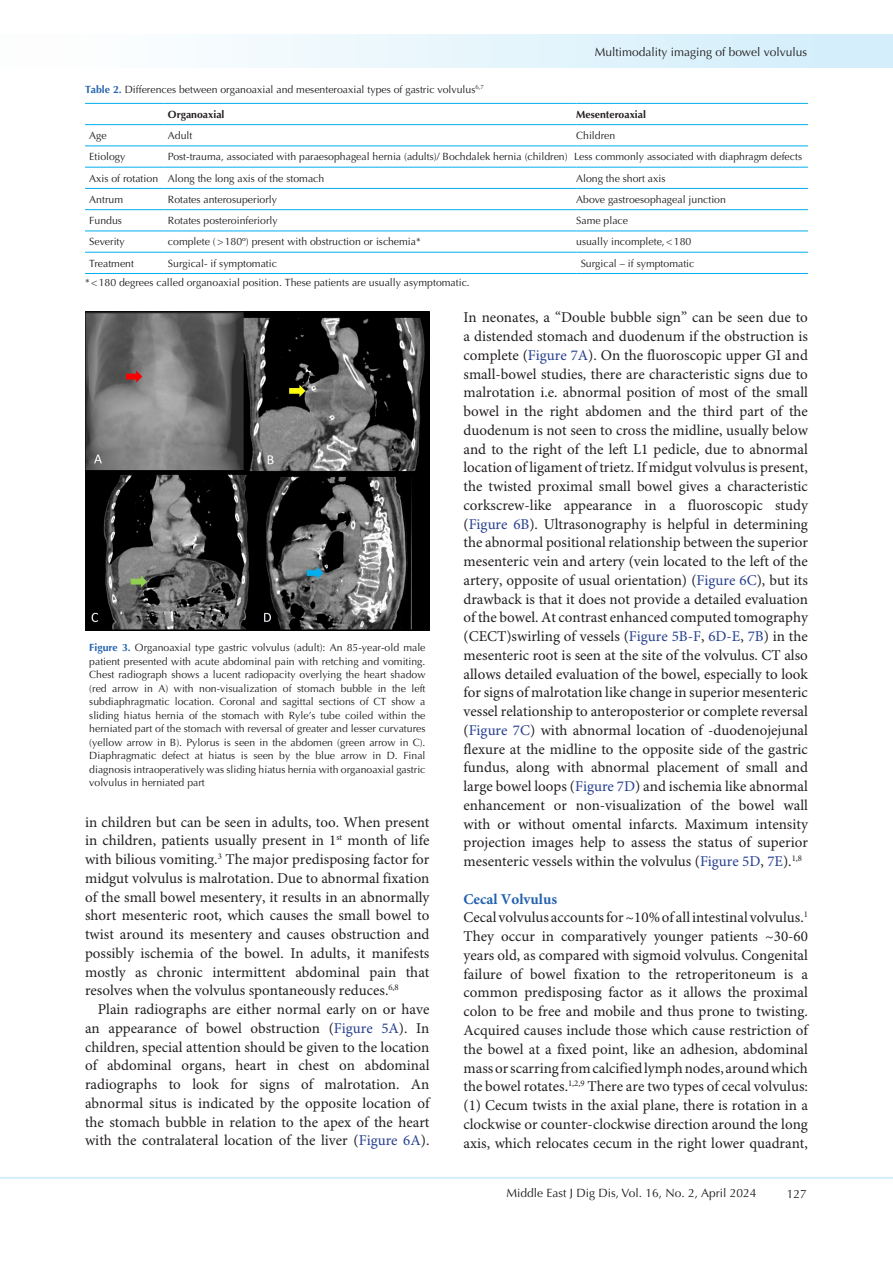
<style>
.page{position:relative;width:893px;height:1263px;background:#fff}
.page>*{position:absolute;margin:0;border:0;box-sizing:border-box;transform-origin:0 0}
.t1{font:15px/18.8px "Minion Pro";color:#231f20;text-align:justify}
.t2{font:700 15px "Minion Pro";color:#2261ae}
.t3{font:12px "Optima LT Std";color:#231f20}
.t4{font:10.5px/13.5px "Optima LT Std";color:#231f20;text-align:justify}
.t5{font:700 10.5px "Optima LT Std";color:#231f20}
.s1{font-weight:700;color:#2463b0}
.s2{color:#253f8e}
</style>
<div class="page">
<hr style="left:0;top:1177px;width:893px;height:2px;background:#d4effc">
<div style="left:0;top:35px;width:892px;height:33px;background:linear-gradient(to right,#fffffe,#d1eefb)"></div>
<hr style="left:85px;top:103px;width:79px;height:1px;background:#00aeef">
<hr style="left:164px;top:103px;width:408px;height:1px;background:#00aeef">
<hr style="left:576px;top:103px;width:232px;height:1px;background:#00aeef">
<hr style="left:85px;top:124px;width:79px;height:1px;background:#00aeef">
<hr style="left:164px;top:124px;width:408px;height:1px;background:#00aeef">
<hr style="left:576px;top:124px;width:232px;height:1px;background:#00aeef">
<hr style="left:85px;top:146px;width:79px;height:1px;background:#00aeef">
<hr style="left:164px;top:146px;width:408px;height:1px;background:#00aeef">
<hr style="left:576px;top:146px;width:232px;height:1px;background:#00aeef">
<hr style="left:85px;top:167px;width:79px;height:1px;background:#00aeef">
<hr style="left:164px;top:167px;width:408px;height:1px;background:#00aeef">
<hr style="left:576px;top:167px;width:232px;height:1px;background:#00aeef">
<hr style="left:85px;top:188px;width:79px;height:1px;background:#00aeef">
<hr style="left:164px;top:188px;width:408px;height:1px;background:#00aeef">
<hr style="left:576px;top:188px;width:232px;height:1px;background:#00aeef">
<hr style="left:85px;top:209px;width:79px;height:1px;background:#00aeef">
<hr style="left:164px;top:209px;width:408px;height:1px;background:#00aeef">
<hr style="left:576px;top:209px;width:232px;height:1px;background:#00aeef">
<hr style="left:85px;top:231px;width:79px;height:1px;background:#00aeef">
<hr style="left:164px;top:231px;width:408px;height:1px;background:#00aeef">
<hr style="left:576px;top:231px;width:232px;height:1px;background:#00aeef">
<hr style="left:85px;top:252px;width:79px;height:1px;background:#00aeef">
<hr style="left:164px;top:252px;width:408px;height:1px;background:#00aeef">
<hr style="left:576px;top:252px;width:232px;height:1px;background:#00aeef">
<hr style="left:85px;top:273px;width:79px;height:1px;background:#00aeef">
<hr style="left:164px;top:273px;width:408px;height:1px;background:#00aeef">
<hr style="left:576px;top:273px;width:232px;height:1px;background:#00aeef">
<img style="left:85px;top:311px;width:345px;height:320px">
<p class="t3" style="left:595px;top:45px;width:214px">Multimodality imaging of bowel volvulus</p>
<p class="t4" style="left:85px;top:83px;width:400px"><span class="s1">Table 2.</span> Differences between organoaxial and mesenteroaxial types of gastric volvulus<sup>6,7</sup></p>
<p class="t5" style="left:168px;top:108px;width:58px">Organoaxial</p>
<p class="t5" style="left:576px;top:108px;width:71px">Mesenteroaxial</p>
<p class="t4" style="left:89px;top:129px;width:19px">Age</p>
<p class="t4" style="left:168px;top:129px;width:26px">Adult</p>
<p class="t4" style="left:576px;top:129px;width:41px">Children</p>
<p class="t4" style="left:89px;top:150px;width:38px">Etiology</p>
<p class="t4" style="left:168px;top:150px;width:401px">Post-trauma, associated with paraesophageal hernia (adults)/ Bochdalek hernia (children)</p>
<p class="t4" style="left:574px;top:150px;width:230px">Less commonly associated with diaphragm defects</p>
<p class="t4" style="left:89px;top:171px;width:70px">Axis of rotation</p>
<p class="t4" style="left:168px;top:171px;width:158px">Along the long axis of the stomach</p>
<p class="t4" style="left:576px;top:171px;width:91px">Along the short axis</p>
<p class="t4" style="left:89px;top:193px;width:35px">Antrum</p>
<p class="t4" style="left:168px;top:193px;width:111px">Rotates anterosuperiorly</p>
<p class="t4" style="left:576px;top:193px;width:151px">Above gastroesophageal junction</p>
<p class="t4" style="left:89px;top:214px;width:34px">Fundus</p>
<p class="t4" style="left:168px;top:214px;width:111px">Rotates posteroinferiorly</p>
<p class="t4" style="left:576px;top:214px;width:53px">Same place</p>
<p class="t4" style="left:89px;top:235px;width:37px">Severity</p>
<p class="t4" style="left:168px;top:235px;width:254px">complete (&gt;180º) present with obstruction or ischemia*</p>
<p class="t4" style="left:576px;top:235px;width:117px">usually incomplete,&lt;180</p>
<p class="t4" style="left:89px;top:257px;width:46px">Treatment</p>
<p class="t4" style="left:168px;top:257px;width:111px">Surgical- if symptomatic</p>
<p class="t4" style="left:581px;top:257px;width:115px">Surgical – if symptomatic</p>
<p class="t4" style="left:85px;top:275px;width:386px">*&lt;180 degrees called organoaxial position. These patients are usually asymptomatic.</p>
<p class="t4" style="left:89px;top:641px;width:338px"><span class="s1">Figure 3.</span> Organoaxial type gastric volvulus (adult): An 85-year-old male patient presented with acute abdominal pain with retching and vomiting.<br>Chest radiograph shows a lucent radiopacity overlying the heart shadow (red arrow in A) with non-visualization of stomach bubble in the left subdiaphragmatic location. Coronal and sagittal sections of CT show a sliding hiatus hernia of the stomach with Ryle’s tube coiled within the herniated part of the stomach with reversal of greater and lesser curvatures (yellow arrow in B). Pylorus is seen in the abdomen (green arrow in C).<br>Diaphragmatic defect at hiatus is seen by the blue arrow in D. Final diagnosis intraoperatively was sliding hiatus hernia with organoaxial gastric volvulus in herniated part</p>
<p class="t1" style="left:85px;top:813px;width:346px">in children but can be seen in adults, too. When present in children, patients usually present in 1<sup>st</sup> month of life with bilious vomiting.<sup>3</sup> The major predisposing factor for midgut volvulus is malrotation. Due to abnormal fixation of the small bowel mesentery, it results in an abnormally short mesenteric root, which causes the small bowel to twist around its mesentery and causes obstruction and possibly ischemia of the bowel. In adults, it manifests mostly as chronic intermittent abdominal pain that resolves when the volvulus spontaneously reduces.<sup>6,8</sup></p>
<p class="t1" style="left:85px;top:1000px;width:346px;text-indent:13px">Plain radiographs are either normal early on or have an appearance of bowel obstruction (<span class="s2">Figure 5A</span>). In children, special attention should be given to the location of abdominal organs, heart in chest on abdominal radiographs to look for signs of malrotation. An abnormal situs is indicated by the opposite location of the stomach bubble in relation to the apex of the heart with the contralateral location of the liver (<span class="s2">Figure 6A</span>).</p>
<p class="t1" style="left:463px;top:309px;width:346px">In neonates, a “Double bubble sign” can be seen due to a distended stomach and duodenum if the obstruction is complete (<span class="s2">Figure 7A</span>). On the fluoroscopic upper GI and small-bowel studies, there are characteristic signs due to malrotation i.e. abnormal position of most of the small bowel in the right abdomen and the third part of the duodenum is not seen to cross the midline, usually below and to the right of the left L1 pedicle, due to abnormal location of ligament of trietz. If midgut volvulus is present, the twisted proximal small bowel gives a characteristic corkscrew-like appearance in a fluoroscopic study (<span class="s2">Figure 6B</span>). Ultrasonography is helpful in determining the abnormal positional relationship between the superior mesenteric vein and artery (vein located to the left of the artery, opposite of usual orientation) (<span class="s2">Figure 6C</span>), but its drawback is that it does not provide a detailed evaluation of the bowel. At contrast enhanced computed tomography (CECT)swirling of vessels (<span class="s2">Figure 5B-F</span>, <span class="s2">6D-E</span>, <span class="s2">7B</span>) in the mesenteric root is seen at the site of the volvulus. CT also allows detailed evaluation of the bowel, especially to look for signs of malrotation like change in superior mesenteric vessel relationship to anteroposterior or complete reversal (<span class="s2">Figure 7C</span>) with abnormal location of -duodenojejunal flexure at the midline to the opposite side of the gastric fundus, along with abnormal placement of small and large bowel loops (<span class="s2">Figure 7D</span>) and ischemia like abnormal enhancement or non-visualization of the bowel wall with or without omental infarcts. Maximum intensity projection images help to assess the status of superior mesenteric vessels within the volvulus (<span class="s2">Figure 5D</span>, <span class="s2">7E</span>).<sup>1,8</sup></p>
<p class="t2" style="left:463px;top:888px;width:95px">Cecal Volvulus</p>
<p class="t1" style="left:463px;top:909px;width:346px">Cecal volvulus accounts for ~10% of all intestinal volvulus.<sup>1<br></sup>They occur in comparatively younger patients ~30-60 years old, as compared with sigmoid volvulus. Congenital failure of bowel fixation to the retroperitoneum is a common predisposing factor as it allows the proximal colon to be free and mobile and thus prone to twisting.<br>Acquired causes include those which cause restriction of the bowel at a fixed point, like an adhesion, abdominal mass or scarring from calcified lymph nodes, around which the bowel rotates.<sup>1,2,9</sup> There are two types of cecal volvulus: (1) Cecum twists in the axial plane, there is rotation in a clockwise or counter-clockwise direction around the long axis, which relocates cecum in the right lower quadrant,</p>
<p class="t3" style="left:506px;top:1186px;width:251px">Middle East J Dig Dis, Vol. 16, No. 2, April 2024</p>
<p class="t3" style="left:787px;top:1187px;width:22px">127</p>
</div>
